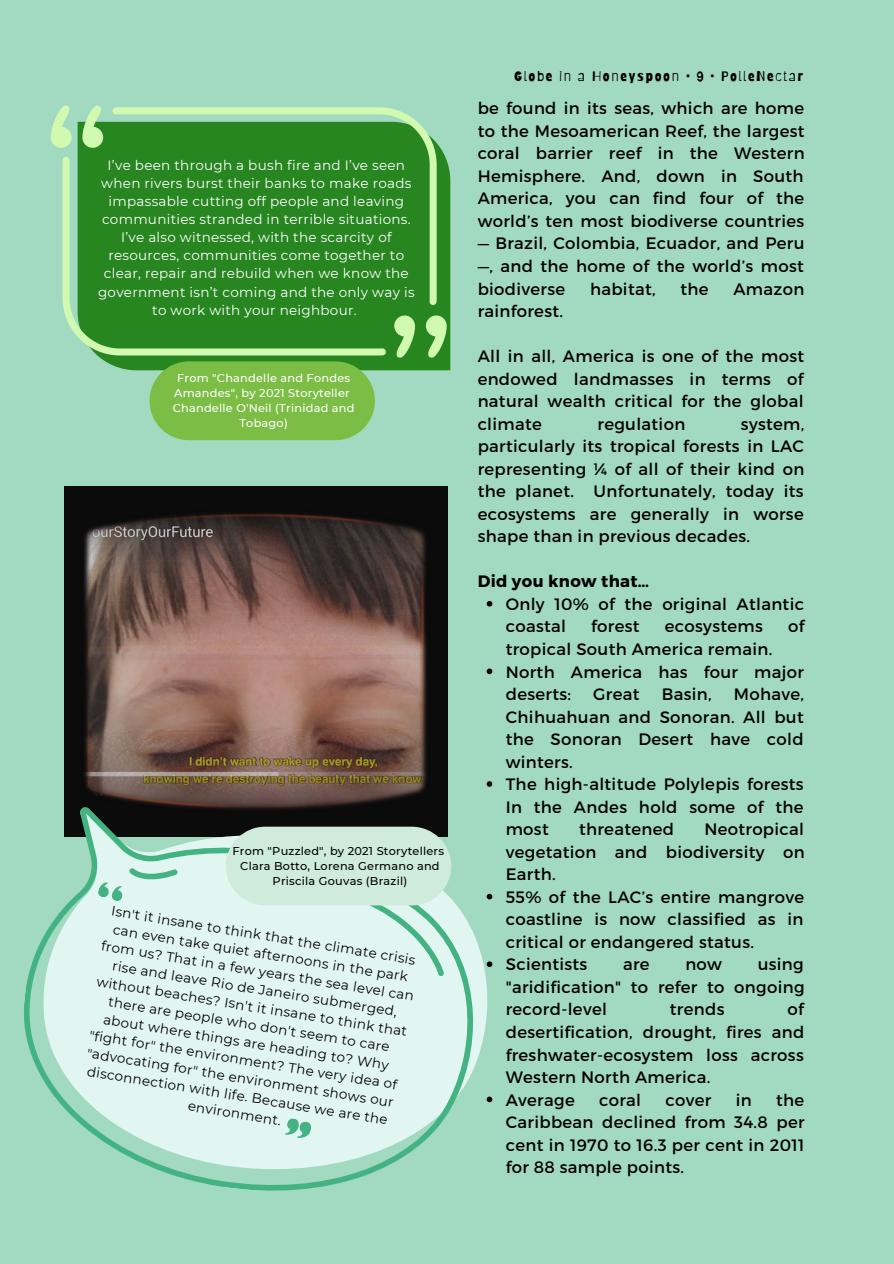
<style>
.page{position:relative;width:894px;height:1264px;background:#fff}
.page>*{position:absolute;margin:0;border:0;box-sizing:border-box;transform-origin:0 0}
.t1{font:16.5px/22.5px "Montserrat";letter-spacing:.02em;color:#000;text-align:justify}
.t2{font:700 16.5px "Montserrat";letter-spacing:.02em;color:#000}
.t3{font:13.65px "Barriecito";letter-spacing:.12em;color:#000}
.t4{font:13.5px/18px "Montserrat";color:#000;text-align:center}
.t5{font:13.5px/18px "Montserrat";letter-spacing:.02em;color:#fff;text-align:center}
.t6{font:500 11.25px/15px "Montserrat";letter-spacing:.02em;color:#fff}
.t7{font:500 11.25px/15px "Montserrat";letter-spacing:.02em;color:#000;text-align:center}
</style>
<div class="page">
<div style="left:0;top:0;width:893px;height:1263px;background:#a2d9c1"></div>
<img style="left:65px;top:487px;width:382px;height:310px">
<svg style="left:486px;top:601px;width:6px;height:5px"></svg>
<svg style="left:486px;top:668px;width:6px;height:6px"></svg>
<svg style="left:486px;top:781px;width:6px;height:5px"></svg>
<svg style="left:78px;top:122px;width:372px;height:248px;fill:#278620"></svg>
<svg style="left:82px;top:106px;width:21px;height:42px"></svg>
<svg style="left:51px;top:106px;width:20px;height:42px"></svg>
<svg style="left:394px;top:315px;width:21px;height:42px"></svg>
<svg style="left:426px;top:315px;width:20px;height:42px"></svg>
<svg style="left:112px;top:107px;width:324px;height:198px;fill:#278620"></svg>
<svg style="left:63px;top:157px;width:323px;height:198px;fill:#278620"></svg>
<div style="left:149px;top:361px;width:226px;height:79px;background:#7cbe45;border-radius:39px"></div>
<svg style="left:24px;top:802px;width:468px;height:389px;fill:#e2f6f1"></svg>
<div style="left:226px;top:826px;width:225px;height:79px;background:#cfebdb;border-radius:39px"></div>
<svg style="left:97px;top:880px;width:28px;height:22px"></svg>
<svg style="left:284px;top:1117px;width:28px;height:23px"></svg>
<p class="t5" style="left:98px;top:156px;width:318px">I’ve been through a bush fire and I’ve seen when rivers burst their banks to make roads impassable cutting off people and leaving communities stranded in terrible situations.<br>I’ve also witnessed, with the scarcity of resources, communities come together to clear, repair and rebuild when we know the government isn’t coming and the only way is to work with your neighbour.</p>
<p class="t6" style="left:174px;top:370px;width:177px">From "Chandelle and Fondes<br>Amandes", by 2021 Storyteller</p>
<p class="t6" style="left:173px;top:401px;width:183px;text-align:center">Chandelle O'Neil (Trinidad and<br>Tobago)</p>
<p class="t7" style="left:232px;top:843px;width:213px">From "Puzzled", by 2021 Storytellers</p>
<p class="t7" style="left:240px;top:858px;width:201px">Clara Botto, Lorena Germano and<br>Priscila Gouvas (Brazil)</p>
<p class="t4" style="left:108px;top:901px;width:318px;rotate:9deg">Isn't it insane to think that the climate crisis can even take quiet afternoons in the park from us? That in a few years the sea level can rise and leave Rio de Janeiro submerged, without beaches? Isn't it insane to think that there are people who don't seem to care about where things are heading to? Why "fight for" the environment? The very idea of "advocating for" the environment shows our disconnection with life. Because we are the environment.</p>
<p class="t3" style="left:514px;top:68px;width:290px">Globe in a Honeyspoon • 9 • PolleNectar</p>
<p class="t1" style="left:477px;top:96px;width:328px">be found in its seas, which are home to the Mesoamerican Reef, the largest coral barrier reef in the Western Hemisphere. And, down in South America, you can find four of the world’s ten most biodiverse countries</p>
<p class="t1" style="left:477px;top:231px;width:328px">— Brazil, Colombia, Ecuador, and Peru —, and the home of the world’s most biodiverse</p>
<p class="t1" style="left:590px;top:276px;width:67px">habitat,</p>
<p class="t1" style="left:680px;top:276px;width:30px">the</p>
<p class="t1" style="left:733px;top:276px;width:72px">Amazon</p>
<p class="t1" style="left:477px;top:299px;width:87px">rainforest.</p>
<p class="t1" style="left:477px;top:344px;width:328px">All in all, America is one of the most endowed landmasses in terms of natural wealth critical for the global climate</p>
<p class="t1" style="left:597px;top:412px;width:89px">regulation</p>
<p class="t1" style="left:477px;top:412px;width:328px;text-indent:263px">system, particularly its tropical forests in LAC representing ¼ of all of their kind on the planet. Unfortunately, today its ecosystems are generally in worse shape than in previous decades.</p>
<p class="t2" style="left:477px;top:571px;width:173px">Did you know that…</p>
<p class="t1" style="left:505px;top:592px;width:300px">Only 10% of the original Atlantic coastal</p>
<p class="t1" style="left:591px;top:614px;width:50px">forest</p>
<p class="t1" style="left:664px;top:614px;width:99px">ecosystems</p>
<p class="t1" style="left:787px;top:614px;width:18px">of</p>
<p class="t1" style="left:505px;top:637px;width:268px">tropical South America remain.</p>
<p class="t1" style="left:505px;top:659px;width:300px">North America has four major deserts:</p>
<p class="t1" style="left:593px;top:682px;width:48px">Great</p>
<p class="t1" style="left:661px;top:682px;width:51px">Basin,</p>
<p class="t1" style="left:505px;top:682px;width:300px;text-indent:228px">Mohave, Chihuahuan and Sonoran. All but the Sonoran Desert have cold winters.</p>
<p class="t1" style="left:505px;top:772px;width:299px">The high-altitude Polylepis forests In the Andes hold some of the most</p>
<p class="t1" style="left:505px;top:817px;width:300px;text-indent:198px">Neotropical vegetation and biodiversity on Earth.</p>
<p class="t1" style="left:505px;top:884px;width:300px">55% of the LAC’s entire mangrove coastline is now classified as in critical or endangered status.</p>
<p class="t1" style="left:505px;top:952px;width:83px">Scientists</p>
<p class="t1" style="left:623px;top:952px;width:28px">are</p>
<p class="t1" style="left:685px;top:952px;width:38px">now</p>
<p class="t1" style="left:579px;top:817px;width:96px">threatened</p>
<p class="t1" style="left:505px;top:952px;width:300px;text-indent:252px">using "aridification" to refer to ongoing record-level</p>
<p class="t1" style="left:505px;top:997px;width:300px;text-indent:281px">of desertification, drought, fires and freshwater-ecosystem loss across Western North America.</p>
<p class="t1" style="left:505px;top:1087px;width:70px">Average</p>
<p class="t1" style="left:599px;top:1087px;width:43px">coral</p>
<p class="t1" style="left:665px;top:1087px;width:47px">cover</p>
<p class="t1" style="left:735px;top:1087px;width:17px">in</p>
<p class="t1" style="left:669px;top:997px;width:56px">trends</p>
<p class="t1" style="left:505px;top:1087px;width:300px;text-indent:270px">the Caribbean declined from 34.8 per cent in 1970 to 16.3 per cent in 2011 for 88 sample points.</p>
</div>
